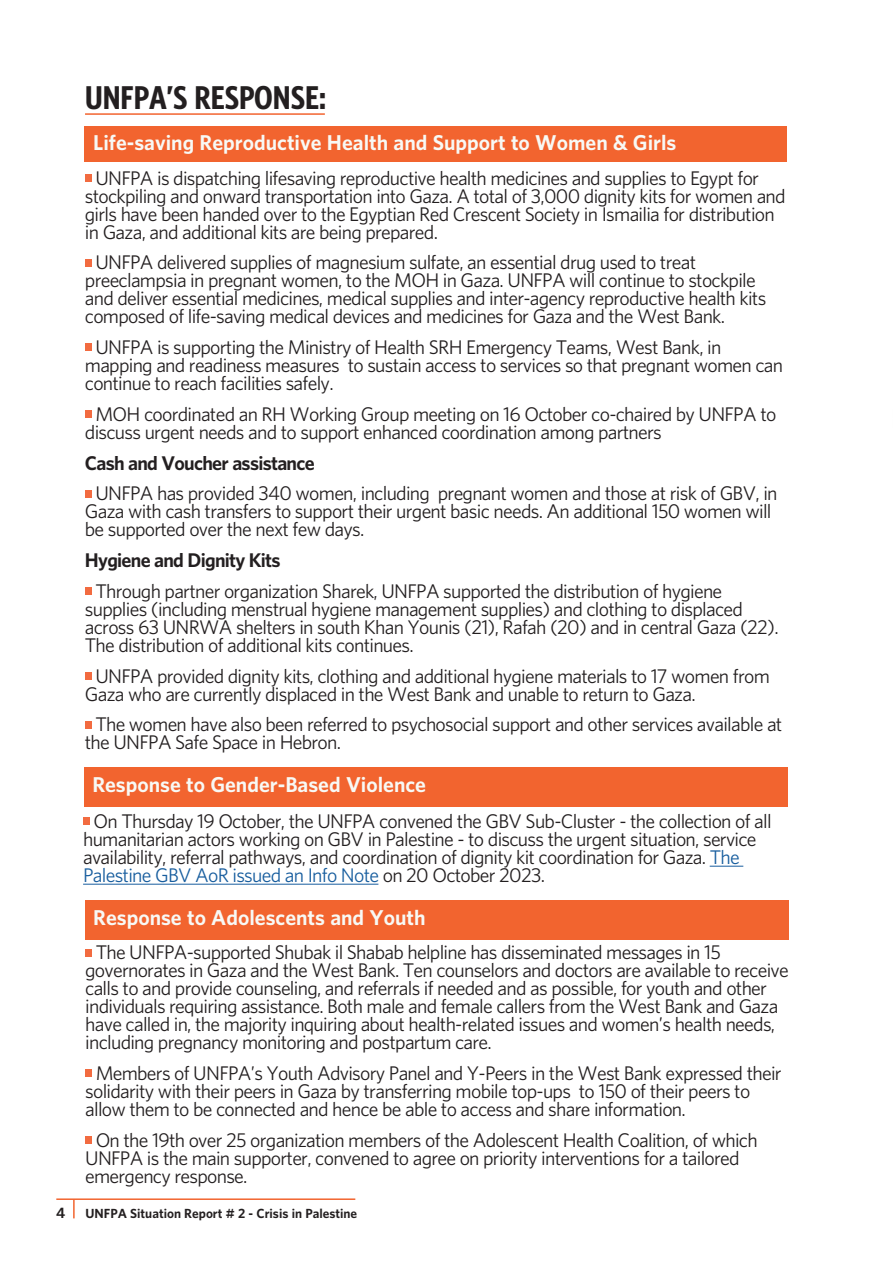
<style>
.page{position:relative;width:893px;height:1263px;background:#fff}
.page>*{position:absolute;margin:0;border:0;box-sizing:border-box;transform-origin:0 0}
.t1{font:700 condensed 30px "UNFPA";color:#231f20}
.t2{font:700 19.5px "UNFPA";color:#f8f9f5}
.t3{font:18px/18px "UNFPA Text";letter-spacing:-.04em;color:#231f20}
.t4{font:700 18px "UNFPA";letter-spacing:-.04em;color:#231f20}
.t5{font:700 13.5px "UNFPA";color:#231f20}
.t6{font:700 12px "UNFPA";color:#231f20}
.s1{color:#175d9e}
</style>
<div class="page">
<div style="left:84px;top:767px;width:703px;height:40px;background:#f2642f"></div>
<hr style="left:710px;top:866px;width:33px;height:1px;background:#175d9e">
<hr style="left:83px;top:884px;width:295px;height:1px;background:#175d9e">
<div style="left:83px;top:817px;width:7px;height:7px;background:#f26b40"></div>
<div style="left:85px;top:126px;width:702px;height:35px;background:#f2642f"></div>
<div style="left:85px;top:174px;width:7px;height:7px;background:#f26b40"></div>
<div style="left:85px;top:259px;width:7px;height:7px;background:#f26b40"></div>
<div style="left:85px;top:344px;width:7px;height:7px;background:#f26b40"></div>
<div style="left:85px;top:410px;width:7px;height:8px;background:#f26b40"></div>
<div style="left:85px;top:490px;width:7px;height:7px;background:#f26b40"></div>
<div style="left:85px;top:587px;width:7px;height:8px;background:#f26b40"></div>
<div style="left:85px;top:672px;width:7px;height:7px;background:#f26b40"></div>
<div style="left:85px;top:721px;width:7px;height:7px;background:#f26b40"></div>
<hr style="left:85px;top:113px;width:240px;height:2px;background:#f2642f">
<div style="left:85px;top:900px;width:703px;height:40px;background:#f2642f"></div>
<div style="left:85px;top:949px;width:7px;height:7px;background:#f26b40"></div>
<div style="left:85px;top:1070px;width:7px;height:7px;background:#f26b40"></div>
<div style="left:85px;top:1136px;width:7px;height:8px;background:#f26b40"></div>
<hr style="left:56px;top:1198px;width:299px;height:2px;background:#f2642f">
<svg style="left:73px;top:1200px;width:2px;height:18px"></svg>
<h1 class="t1" style="left:85px;top:78px;width:243px">UNFPA’S RESPONSE:</h1>
<p class="t2" style="left:93px;top:129px;width:585px">Life-saving Reproductive Health and Support to Women &amp; Girls</p>
<p class="t3" style="left:85px;top:168px;width:702px;text-indent:10px">UNFPA is dispatching lifesaving reproductive health medicines and supplies to Egypt for stockpiling and onward transportation into Gaza. A total of 3,000 dignity kits for women and girls have been handed over to the Egyptian Red Crescent Society in Ismailia for distribution in Gaza, and additional kits are being prepared.</p>
<p class="t3" style="left:85px;top:253px;width:683px;text-indent:10px">UNFPA delivered supplies of magnesium sulfate, an essential drug used to treat preeclampsia in pregnant women, to the MOH in Gaza. UNFPA will continue to stockpile and deliver essential medicines, medical supplies and inter-agency reproductive health kits composed of life-saving medical devices and medicines for Gaza and the West Bank.</p>
<p class="t3" style="left:85px;top:338px;width:700px;text-indent:10px">UNFPA is supporting the Ministry of Health SRH Emergency Teams, West Bank, in mapping and readiness measures to sustain access to services so that pregnant women can continue to reach facilities safely.</p>
<p class="t3" style="left:85px;top:404px;width:693px;text-indent:10px">MOH coordinated an RH Working Group meeting on 16 October co-chaired by UNFPA to discuss urgent needs and to support enhanced coordination among partners</p>
<p class="t4" style="left:85px;top:451px;width:231px">Cash and Voucher assistance</p>
<p class="t3" style="left:85px;top:484px;width:694px;text-indent:10px">UNFPA has provided 340 women, including pregnant women and those at risk of GBV, in<br>Gaza with cash transfers to support their urgent basic needs. An additional 150 women will be supported over the next few days.</p>
<p class="t4" style="left:85px;top:548px;width:197px">Hygiene and Dignity Kits</p>
<p class="t3" style="left:85px;top:581px;width:695px;text-indent:10px">Through partner organization Sharek, UNFPA supported the distribution of hygiene supplies (including menstrual hygiene management supplies) and clothing to displaced across 63 UNRWA shelters in south Khan Younis (21), Rafah (20) and in central Gaza (22).<br>The distribution of additional kits continues.</p>
<p class="t3" style="left:85px;top:666px;width:686px;text-indent:10px">UNFPA provided dignity kits, clothing and additional hygiene materials to 17 women from<br>Gaza who are currently displaced in the West Bank and unable to return to Gaza.</p>
<p class="t3" style="left:85px;top:715px;width:699px;text-indent:10px">The women have also been referred to psychosocial support and other services available at the UNFPA Safe Space in Hebron.</p>
<p class="t2" style="left:92px;top:771px;width:335px">Response to Gender-Based Violence</p>
<p class="t3" style="left:83px;top:811px;width:690px;text-indent:10px">On Thursday 19 October, the UNFPA convened the GBV Sub-Cluster - the collection of all humanitarian actors working on GBV in Palestine - to discuss the urgent situation, service availability, referral pathways, and coordination of dignity kit coordination for Gaza. <span class="s1">The Palestine GBV AoR issued an Info Note</span> on 20 October 2023.</p>
<p class="t2" style="left:93px;top:904px;width:334px">Response to Adolescents and Youth</p>
<p class="t3" style="left:85px;top:943px;width:705px;text-indent:10px">The UNFPA-supported Shubak il Shabab helpline has disseminated messages in 15 governorates in Gaza and the West Bank. Ten counselors and doctors are available to receive calls to and provide counseling, and referrals if needed and as possible, for youth and other individuals requiring assistance. Both male and female callers from the West Bank and Gaza have called in, the majority inquiring about health-related issues and women’s health needs, including pregnancy monitoring and postpartum care.</p>
<p class="t3" style="left:85px;top:1064px;width:698px;text-indent:10px">Members of UNFPA’s Youth Advisory Panel and Y-Peers in the West Bank expressed their solidarity with their peers in Gaza by transferring mobile top-ups to 150 of their peers to allow them to be connected and hence be able to access and share information.</p>
<p class="t3" style="left:85px;top:1130px;width:674px;text-indent:10px">On the 19th over 25 organization members of the Adolescent Health Coalition, of which<br>UNFPA is the main supporter, convened to agree on priority interventions for a tailored emergency response.</p>
<p class="t5" style="left:56px;top:1204px;width:11px">4</p>
<p class="t6" style="left:85px;top:1205px;width:273px">UNFPA Situation Report # 2 - Crisis in Palestine</p>
</div>
